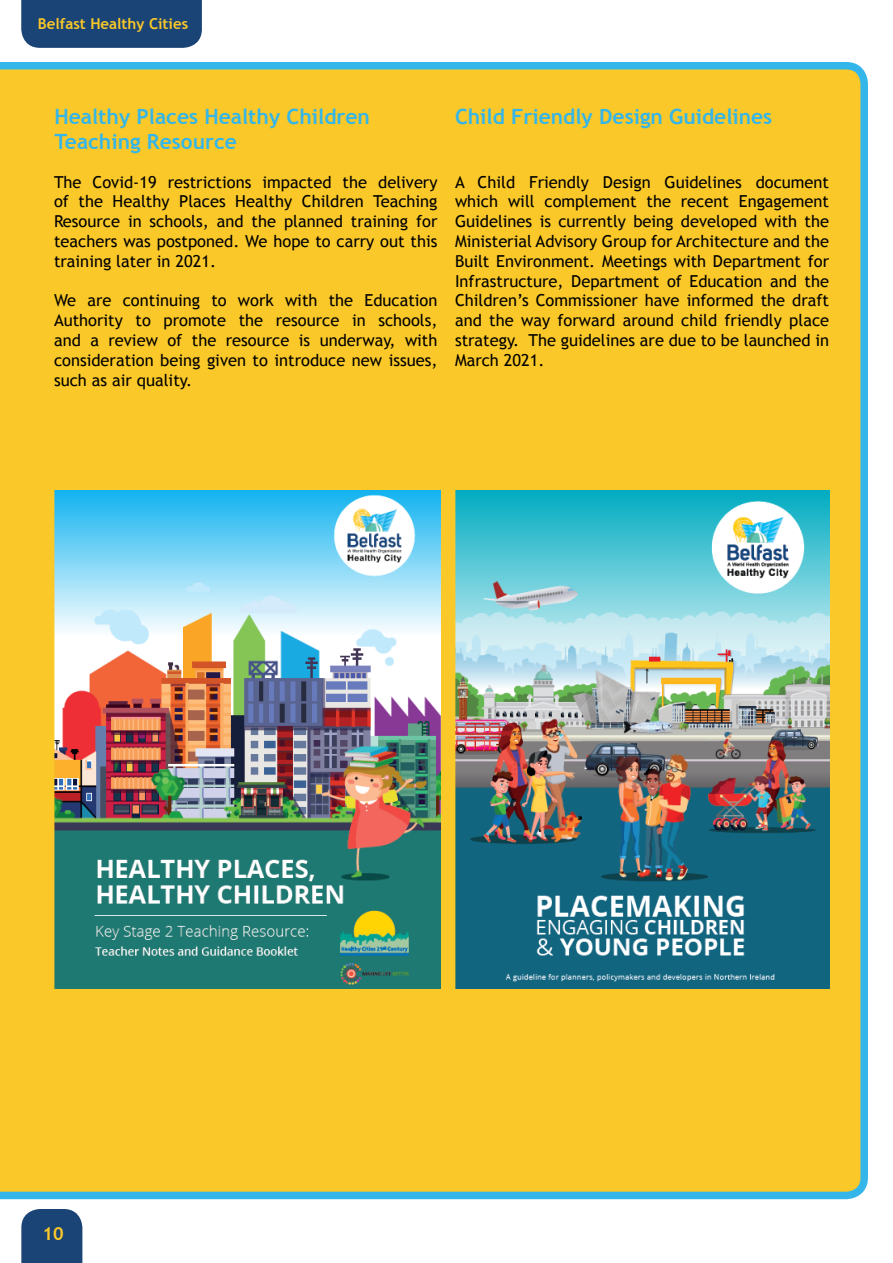
<style>
.page{position:relative;width:893px;height:1263px;background:#fff}
.page>*{position:absolute;margin:0;border:0;box-sizing:border-box;transform-origin:0 0}
.t1{font:700 21px/25.2px "Trebuchet MS";color:#34b6ea}
.t2{font:700 18px "Trebuchet MS";color:#fac828}
.t3{font:16.5px/19.8px "Trebuchet MS";color:#000;text-align:justify}
.t4{font:700 15px "Trebuchet MS";color:#fac828}
</style>
<div class="page">
<div style="left:21px;top:1209px;width:61px;height:54px;background:#1a4476"></div>
<div style="left:21px;top:0;width:181px;height:48px;background:#1a4476"></div>
<div style="left:0;top:62px;width:868px;height:1137px;background:#fac828"></div>
<img style="left:54px;top:490px;width:386px;height:499px">
<img style="left:455px;top:490px;width:374px;height:499px">
<p class="t4" style="left:38px;top:14px;width:152px">Belfast Healthy Cities</p>
<p class="t1" style="left:54px;top:104px;width:317px">Healthy Places Healthy Children<br>Teaching Resource</p>
<p class="t3" style="left:54px;top:172px;width:385px">The Covid-19 restrictions impacted the delivery of the Healthy Places Healthy Children Teaching Resource in schools, and the planned training for teachers was postponed. We hope to carry out this training later in 2021.</p>
<p class="t3" style="left:54px;top:291px;width:385px">We are continuing to work with the Education Authority to promote the resource in schools, and a review of the resource is underway, with consideration being given to introduce new issues, such as air quality.</p>
<p class="t1" style="left:455px;top:104px;width:319px">Child Friendly Design Guidelines</p>
<p class="t3" style="left:455px;top:172px;width:376px">A Child Friendly Design Guidelines document which will complement the recent Engagement Guidelines is currently being developed with the Ministerial Advisory Group for Architecture and the Built Environment. Meetings with Department for Infrastructure, Department of Education and the Children’s Commissioner have informed the draft and the way forward around child friendly place strategy. The guidelines are due to be launched in March 2021.</p>
<p class="t2" style="left:43px;top:1222px;width:23px">10</p>
</div>
